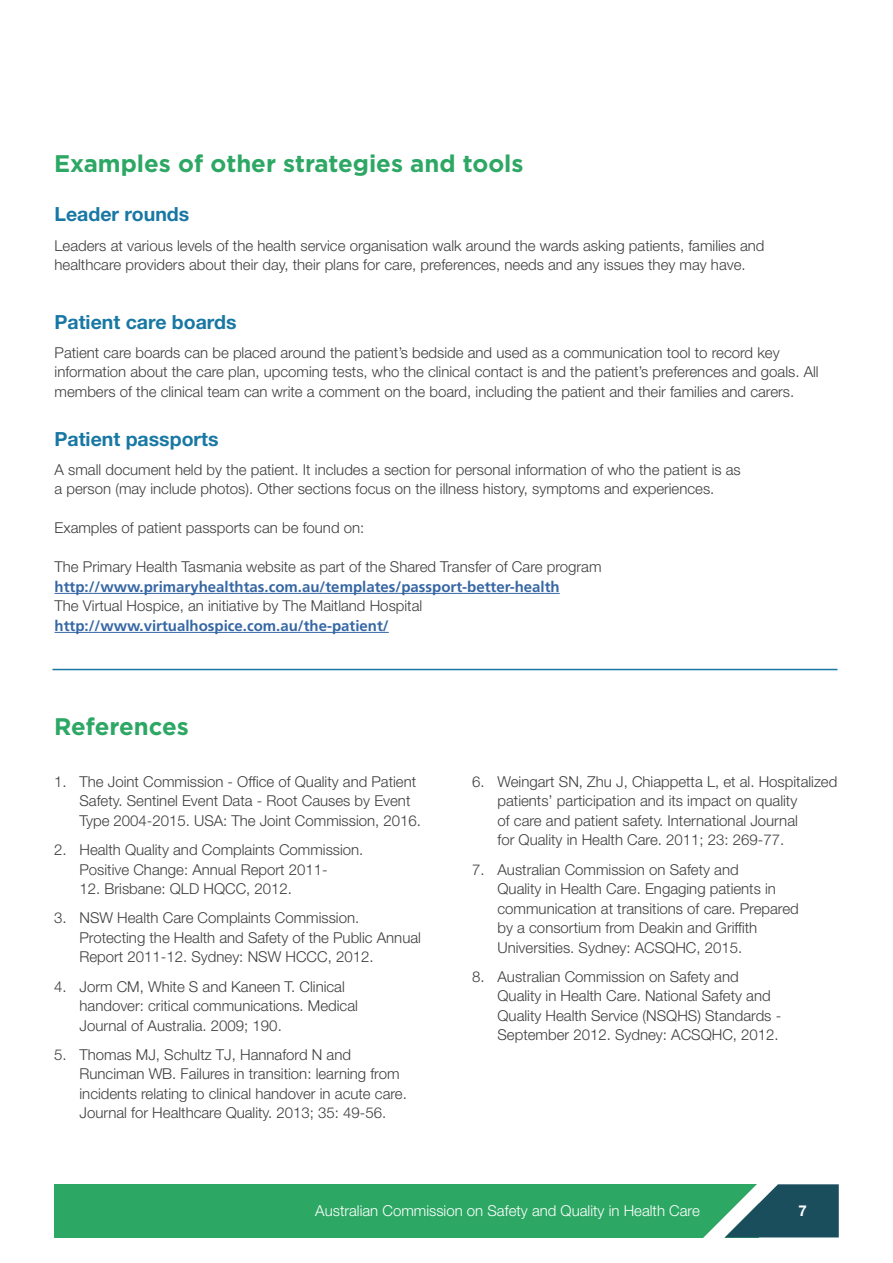
<style>
.page{position:relative;width:893px;height:1263px;background:#fff}
.page>*{position:absolute;margin:0;border:0;box-sizing:border-box;transform-origin:0 0}
.HEADLINE{font:700 24px "Gotham";color:#2da764}
.t1{font:700 19.5px "Helvetica Neue LT Std";color:#1878a4}
.Body_no_balance{font:300 15px/19.5px "Helvetica Neue LT Std";color:#3e3e3f}
.Body{font:300 15px/19.5px "Helvetica Neue LT Std";color:#3e3e3f}
.t2{font:300 15px "Helvetica Neue LT Std";color:#fff}
.t3{font:700 15px "Helvetica Neue LT Std";color:#fff}
.s1{font-family:"Frutiger LT Std";font-weight:700;color:#3667a4}
</style>
<div class="page">
<div style="left:54px;top:1184px;width:704px;height:53px;background:#2da764"></div>
<svg style="left:680px;top:1184px;width:159px;height:54px"></svg>
<hr style="left:55px;top:593px;width:505px;height:1px;background:#3667a4">
<hr style="left:55px;top:632px;width:334px;height:1px;background:#3667a4">
<hr style="left:52px;top:669px;width:785px;height:1px;background:#1878a4">
<p class="HEADLINE" style="left:54px;top:148px;width:471px">Examples of other strategies and tools</p>
<h2 class="t1" style="left:55px;top:202px;width:136px">Leader rounds</h2>
<p class="Body" style="left:55px;top:235px;width:711px">Leaders at various levels of the health service organisation walk around the wards asking patients, families and healthcare providers about their day, their plans for care, preferences, needs and any issues they may have.</p>
<h2 class="t1" style="left:55px;top:310px;width:184px">Patient care boards</h2>
<p class="Body_no_balance" style="left:55px;top:342px;width:766px">Patient care boards can be placed around the patient’s bedside and used as a communication tool to record key information about the care plan, upcoming tests, who the clinical contact is and the patient’s preferences and goals. All members of the clinical team can write a comment on the board, including the patient and their families and carers.</p>
<h2 class="t1" style="left:55px;top:427px;width:165px">Patient passports</h2>
<p class="Body_no_balance" style="left:55px;top:459px;width:688px">A small document held by the patient. It includes a section for personal information of who the patient is as a person (may include photos). Other sections focus on the illness history, symptoms and experiences.</p>
<p class="Body_no_balance" style="left:55px;top:518px;width:311px">Examples of patient passports can be found on:</p>
<p class="Body_no_balance" style="left:55px;top:557px;width:548px">The Primary Health Tasmania website as part of the Shared Transfer of Care program <span class="s1">http://www.primaryhealthtas.com.au/templates/passport-better-health</span></p>
<p class="Body_no_balance" style="left:55px;top:596px;width:369px">The Virtual Hospice, an initiative by The Maitland Hospital <span class="s1">http://www.virtualhospice.com.au/the-patient/</span></p>
<p class="HEADLINE" style="left:54px;top:710px;width:136px">References</p>
<p class="Body_no_balance" style="left:80px;top:771px;width:343px;text-indent:-26px">1. The Joint Commission - Office of Quality and Patient<br>Safety. Sentinel Event Data - Root Causes by Event<br>Type 2004-2015. USA: The Joint Commission, 2016.</p>
<p class="Body_no_balance" style="left:80px;top:840px;width:285px;text-indent:-26px">2. Health Quality and Complaints Commission.<br>Positive Change: Annual Report 2011-</p>
<p class="Body_no_balance" style="left:80px;top:879px;width:214px">12. Brisbane: QLD HQCC, 2012.</p>
<p class="Body_no_balance" style="left:80px;top:908px;width:343px;text-indent:-26px">3. NSW Health Care Complaints Commission.<br>Protecting the Health and Safety of the Public Annual<br>Report 2011-12. Sydney: NSW HCCC, 2012.</p>
<p class="Body_no_balance" style="left:80px;top:976px;width:280px;text-indent:-26px">4. Jorm CM, White S and Kaneen T. Clinical handover: critical communications. Medical<br>Journal of Australia. 2009; 190.</p>
<p class="Body_no_balance" style="left:80px;top:1044px;width:329px;text-indent:-26px">5. Thomas MJ, Schultz TJ, Hannaford N and Runciman WB. Failures in transition: learning from incidents relating to clinical handover in acute care.<br>Journal for Healthcare Quality. 2013; 35: 49-56.</p>
<p class="Body_no_balance" style="left:497px;top:771px;width:341px;text-indent:-26px">6. Weingart SN, Zhu J, Chiappetta L, et al. Hospitalized patients’ participation and its impact on quality<br>of care and patient safety. International Journal<br>for Quality in Health Care. 2011; 23: 269-77.</p>
<p class="Body_no_balance" style="left:497px;top:859px;width:303px;text-indent:-26px">7. Australian Commission on Safety and<br>Quality in Health Care. Engaging patients in communication at transitions of care. Prepared by a consortium from Deakin and Griffith Universities. Sydney: ACSQHC, 2015.</p>
<p class="Body_no_balance" style="left:497px;top:966px;width:285px;text-indent:-26px">8. Australian Commission on Safety and Quality in Health Care. National Safety and Quality Health Service (NSQHS) Standards - September 2012. Sydney: ACSQHC, 2012.</p>
<p class="t2" style="left:315px;top:1201px;width:386px">Australian Commission on Safety and Quality in Health Care</p>
<p class="t3" style="left:798px;top:1201px;width:10px">7</p>
</div>
